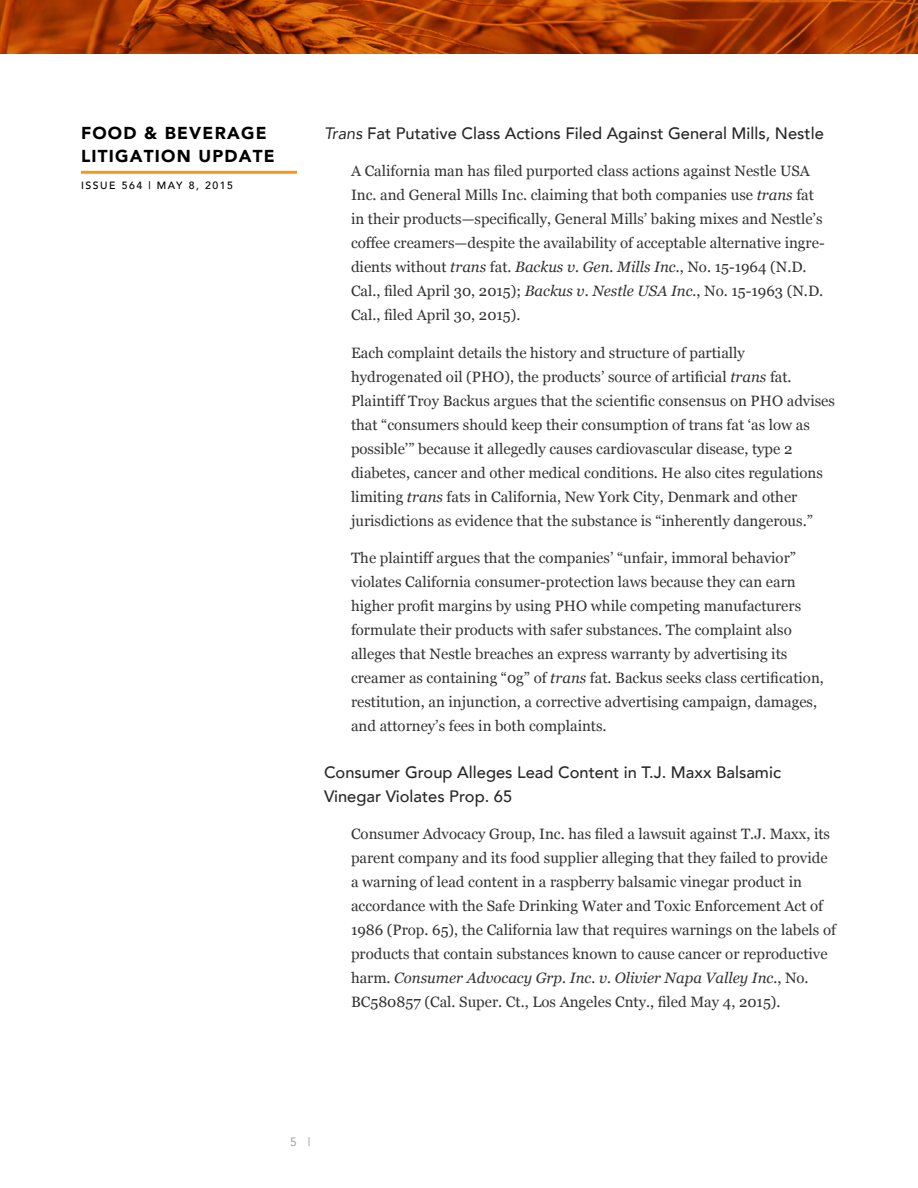
<style>
.page{position:relative;width:918px;height:1188px;background:#fff}
.page>*{position:absolute;margin:0;border:0;box-sizing:border-box;transform-origin:0 0}
.t1{font:900 17.25px/22.5px "Avenir";letter-spacing:.07em;color:#000}
.t2{font:500 16.5px/24px "Avenir";color:#292829}
.t3{font:15px/24px "Georgia";color:#333}
.t4{font:12px "Avenir";color:#939598}
.t5{font:500 10.5px "Avenir";letter-spacing:.15em;color:#000}
.s1{font-weight:400;font-style:italic}
.s2{font-style:italic}
</style>
<div class="page">
<hr style="left:81px;top:171px;width:216px;height:3px;background:#f8971d">
<svg style="left:0;top:0;width:918px;height:54px;background:#a83c02"></svg>
<p class="t1" style="left:81px;top:122px;width:195px">FOOD &amp; BEVERAGE<br>LITIGATION UPDATE</p>
<p class="t5" style="left:81px;top:176px;width:154px">ISSUE 564 | MAY 8, 2015</p>
<p class="t2" style="left:324px;top:120px;width:501px"><span class="s1">Trans</span> Fat Putative Class Actions Filed Against General Mills, Nestle</p>
<p class="t3" style="left:351px;top:158px;width:475px">A California man has filed purported class actions against Nestle USA Inc. and General Mills Inc. claiming that both companies use <span class="s2">trans</span> fat in their products—specifically, General Mills’ baking mixes and Nestle’s coffee creamers—despite the availability of acceptable alternative ingre&shy;dients without <span class="s2">trans</span> fat. <span class="s2">Backus v. Gen. Mills Inc.</span>, No. 15-1964 (N.D.<br>Cal., filed April 30, 2015); <span class="s2">Backus v. Nestle USA Inc.</span>, No. 15-1963 (N.D.<br>Cal., filed April 30, 2015).</p>
<p class="t3" style="left:351px;top:340px;width:486px">Each complaint details the history and structure of partially hydrogenated oil (PHO), the products’ source of artificial <span class="s2">trans</span> fat.<br>Plaintiff Troy Backus argues that the scientific consensus on PHO advises that “consumers should keep their consumption of trans fat ‘as low as possible’” because it allegedly causes cardiovascular disease, type 2 diabetes, cancer and other medical conditions. He also cites regulations limiting <span class="s2">trans</span> fats in California, New York City, Denmark and other jurisdictions as evidence that the substance is “inherently dangerous.”</p>
<p class="t3" style="left:351px;top:545px;width:474px">The plaintiff argues that the companies’ “unfair, immoral behavior” violates California consumer-protection laws because they can earn higher profit margins by using PHO while competing manufacturers formulate their products with safer substances. The complaint also alleges that Nestle breaches an express warranty by advertising its creamer as containing “0g” of <span class="s2">trans</span> fat. Backus seeks class certification, restitution, an injunction, a corrective advertising campaign, damages, and attorney’s fees in both complaints.</p>
<p class="t2" style="left:324px;top:759px;width:458px">Consumer Group Alleges Lead Content in T.J. Maxx Balsamic<br>Vinegar Violates Prop. 65</p>
<p class="t3" style="left:351px;top:822px;width:486px">Consumer Advocacy Group, Inc. has filed a lawsuit against T.J. Maxx, its parent company and its food supplier alleging that they failed to provide a warning of lead content in a raspberry balsamic vinegar product in accordance with the Safe Drinking Water and Toxic Enforcement Act of 1986 (Prop. 65), the California law that requires warnings on the labels of products that contain substances known to cause cancer or reproductive harm. <span class="s2">Consumer Advocacy Grp. Inc. v. Olivier Napa Valley Inc.</span>, No.<br>BC580857 (Cal. Super. Ct., Los Angeles Cnty., filed May 4, 2015).</p>
<p class="t4" style="left:290px;top:1135px;width:22px">5 |</p>
</div>
